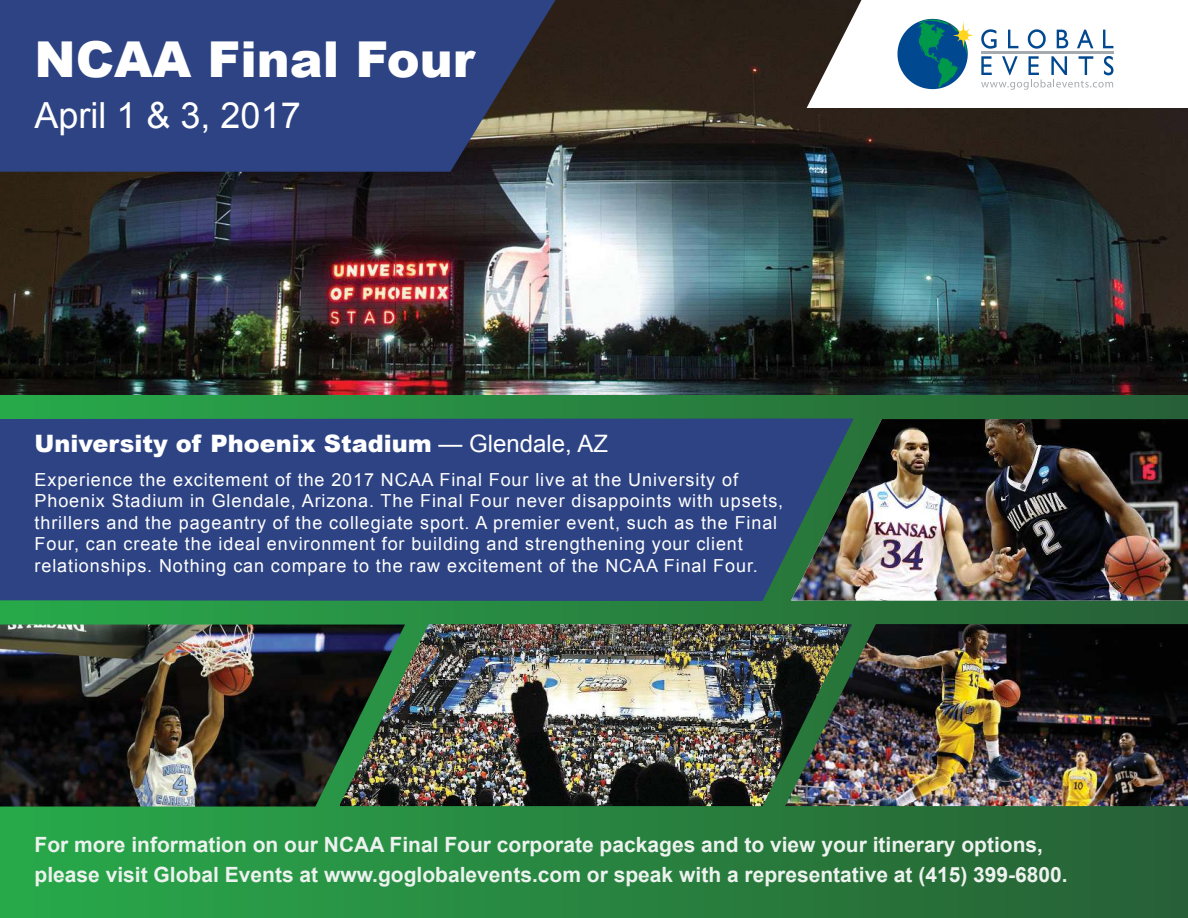
<style>
.page{position:relative;width:1188px;height:918px;background:#fff}
.page>*{position:absolute;margin:0;border:0;box-sizing:border-box;transform-origin:0 0}
.t1{font:900 49.5px "Arial";color:#fff}
.t2{font:36px "Arial";color:#fff}
.t3{font:900 24px "Arial";color:#fff}
.t4{font:700 21px/30px "Arial";color:#edf2ef}
.t5{font:18px/21.6px "Arial";letter-spacing:.05em;color:#fff}
.s1{font-weight:400}
</style>
<div class="page">
<img style="left:0;top:0;width:1188px;height:396px">
<svg style="left:0;top:0;width:555px;height:172px;fill:#2d4383"></svg>
<img style="left:0;top:396px;width:1188px;height:522px">
<img style="left:854px;top:419px;width:334px;height:181px">
<img style="left:0;top:625px;width:405px;height:182px">
<img style="left:340px;top:624px;width:445px;height:182px">
<img style="left:785px;top:624px;width:403px;height:182px">
<div style="left:0;top:418px;width:854px;height:183px;background:#2d4383"></div>
<svg style="left:807px;top:0;width:381px;height:108px"></svg>
<h1 class="t1" style="left:35px;top:41px;width:442px">NCAA Final Four</h1>
<h2 class="t2" style="left:35px;top:102px;width:268px">April 1 &amp; 3, 2017</h2>
<h3 class="t3" style="left:35px;top:434px;width:575px">University of Phoenix Stadium <span class="s1">— Glendale, AZ</span></h3>
<p class="t5" style="left:35px;top:470px;width:750px">Experience the excitement of the 2017 NCAA Final Four live at the University of Phoenix Stadium in Glendale, Arizona. The Final Four never disappoints with upsets, thrillers and the pageantry of the collegiate sport. A premier event, such as the Final Four, can create the ideal environment for building and strengthening your client relationships. Nothing can compare to the raw excitement of the NCAA Final Four.</p>
<p class="t4" style="left:35px;top:832px;width:1035px">For more information on our NCAA Final Four corporate packages and to view your itinerary options, please visit Global Events at www.goglobalevents.com or speak with a representative at (415) 399-6800.</p>
</div>
